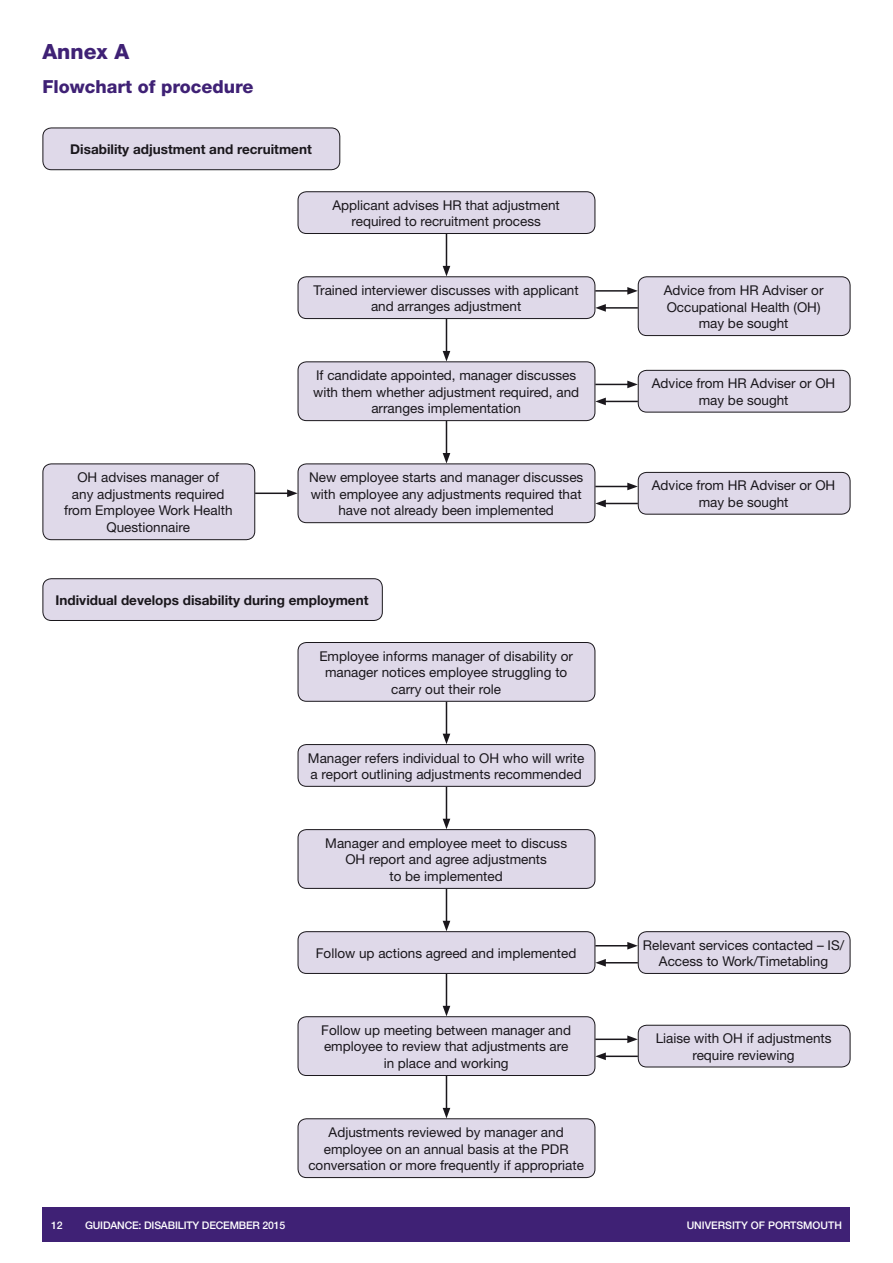
<style>
.page{position:relative;width:893px;height:1263px;background:#fff}
.page>*{position:absolute;margin:0;border:0;box-sizing:border-box;transform-origin:0 0}
.t1{font:800 21px "Helvetica Neue";color:#3f2175}
.t2{font:800 18px "Helvetica Neue";color:#3f2175}
.t3{font:13.5px/16.5px "Helvetica Neue";color:#1a171c;text-align:center}
.t4{font:700 13.5px "Helvetica Neue";color:#1a171c}
.t5{font:500 10.5px "Helvetica Neue";letter-spacing:-.015em;color:#fff}
</style>
<div class="page">
<div style="left:43px;top:1208px;width:807px;height:34px;background:#3f2175"></div>
<div style="left:43px;top:128px;width:297px;height:42px;background:#dfd9e9;border-radius:9px"></div>
<div style="left:43px;top:128px;width:297px;height:42px;border:1px solid #1a171c;border-radius:9px"></div>
<div style="left:43px;top:579px;width:339px;height:41px;background:#dfd9e9;border-radius:9px"></div>
<div style="left:43px;top:578px;width:340px;height:43px;border:1px solid #1a171c;border-radius:9px"></div>
<div style="left:43px;top:464px;width:212px;height:76px;background:#dfd9e9;border-radius:9px"></div>
<div style="left:43px;top:463px;width:212px;height:77px;border:1px solid #1a171c;border-radius:9px"></div>
<div style="left:298px;top:192px;width:297px;height:41px;background:#dfd9e9;border-radius:9px"></div>
<div style="left:298px;top:191px;width:297px;height:43px;border:1px solid #1a171c;border-radius:9px"></div>
<div style="left:298px;top:642px;width:297px;height:59px;background:#dfd9e9;border-radius:9px"></div>
<div style="left:298px;top:642px;width:297px;height:60px;border:1px solid #1a171c;border-radius:9px"></div>
<div style="left:298px;top:277px;width:297px;height:42px;background:#dfd9e9;border-radius:9px"></div>
<div style="left:298px;top:276px;width:297px;height:43px;border:1px solid #1a171c;border-radius:9px"></div>
<div style="left:298px;top:932px;width:297px;height:41px;background:#dfd9e9;border-radius:9px"></div>
<div style="left:298px;top:931px;width:297px;height:43px;border:1px solid #1a171c;border-radius:9px"></div>
<div style="left:298px;top:744px;width:297px;height:42px;background:#dfd9e9;border-radius:9px"></div>
<div style="left:298px;top:744px;width:297px;height:43px;border:1px solid #1a171c;border-radius:9px"></div>
<div style="left:298px;top:362px;width:297px;height:59px;background:#dfd9e9;border-radius:9px"></div>
<div style="left:298px;top:361px;width:297px;height:60px;border:1px solid #1a171c;border-radius:9px"></div>
<div style="left:298px;top:1017px;width:297px;height:58px;background:#dfd9e9;border-radius:9px"></div>
<div style="left:298px;top:1016px;width:297px;height:60px;border:1px solid #1a171c;border-radius:9px"></div>
<div style="left:298px;top:830px;width:297px;height:58px;background:#dfd9e9;border-radius:9px"></div>
<div style="left:298px;top:829px;width:297px;height:60px;border:1px solid #1a171c;border-radius:9px"></div>
<div style="left:298px;top:464px;width:297px;height:59px;background:#dfd9e9;border-radius:9px"></div>
<div style="left:298px;top:463px;width:297px;height:60px;border:1px solid #1a171c;border-radius:9px"></div>
<div style="left:298px;top:1119px;width:297px;height:58px;background:#dfd9e9;border-radius:9px"></div>
<div style="left:298px;top:1118px;width:297px;height:60px;border:1px solid #1a171c;border-radius:9px"></div>
<div style="left:638px;top:277px;width:212px;height:59px;background:#dfd9e9;border-radius:9px"></div>
<div style="left:638px;top:276px;width:212px;height:60px;border:1px solid #1a171c;border-radius:9px"></div>
<div style="left:638px;top:932px;width:212px;height:41px;background:#dfd9e9;border-radius:9px"></div>
<div style="left:638px;top:931px;width:212px;height:43px;border:1px solid #1a171c;border-radius:9px"></div>
<div style="left:638px;top:370px;width:212px;height:42px;background:#dfd9e9;border-radius:9px"></div>
<div style="left:638px;top:370px;width:212px;height:42px;border:1px solid #1a171c;border-radius:9px"></div>
<div style="left:638px;top:1025px;width:212px;height:42px;background:#dfd9e9;border-radius:9px"></div>
<div style="left:638px;top:1025px;width:212px;height:42px;border:1px solid #1a171c;border-radius:9px"></div>
<div style="left:638px;top:472px;width:212px;height:42px;background:#dfd9e9;border-radius:9px"></div>
<div style="left:638px;top:472px;width:212px;height:42px;border:1px solid #1a171c;border-radius:9px"></div>
<hr style="left:446px;top:234px;width:1px;height:34px;background:#1a171c">
<svg style="left:443px;top:266px;width:7px;height:10px"></svg>
<hr style="left:446px;top:702px;width:1px;height:34px;background:#1a171c">
<svg style="left:443px;top:734px;width:7px;height:10px"></svg>
<hr style="left:446px;top:319px;width:1px;height:34px;background:#1a171c">
<svg style="left:443px;top:351px;width:7px;height:10px"></svg>
<hr style="left:446px;top:974px;width:1px;height:34px;background:#1a171c">
<svg style="left:443px;top:1006px;width:7px;height:10px"></svg>
<hr style="left:446px;top:787px;width:1px;height:34px;background:#1a171c">
<svg style="left:443px;top:819px;width:7px;height:10px"></svg>
<hr style="left:446px;top:421px;width:1px;height:34px;background:#1a171c">
<svg style="left:443px;top:453px;width:7px;height:10px"></svg>
<hr style="left:446px;top:1076px;width:1px;height:34px;background:#1a171c">
<svg style="left:443px;top:1108px;width:7px;height:10px"></svg>
<hr style="left:446px;top:889px;width:1px;height:34px;background:#1a171c">
<svg style="left:443px;top:921px;width:7px;height:10px"></svg>
<hr style="left:595px;top:290px;width:35px;height:2px;background:#1a171c">
<svg style="left:627px;top:287px;width:11px;height:8px"></svg>
<hr style="left:595px;top:945px;width:35px;height:1px;background:#1a171c">
<svg style="left:627px;top:942px;width:11px;height:7px"></svg>
<hr style="left:595px;top:384px;width:35px;height:1px;background:#1a171c">
<svg style="left:627px;top:381px;width:11px;height:7px"></svg>
<hr style="left:595px;top:1038px;width:35px;height:2px;background:#1a171c">
<svg style="left:627px;top:1035px;width:11px;height:8px"></svg>
<hr style="left:595px;top:486px;width:35px;height:1px;background:#1a171c">
<svg style="left:627px;top:483px;width:11px;height:7px"></svg>
<hr style="left:603px;top:307px;width:35px;height:2px;background:#1a171c">
<svg style="left:595px;top:304px;width:11px;height:8px"></svg>
<hr style="left:603px;top:962px;width:35px;height:1px;background:#1a171c">
<svg style="left:595px;top:959px;width:11px;height:7px"></svg>
<hr style="left:603px;top:401px;width:35px;height:1px;background:#1a171c">
<svg style="left:595px;top:398px;width:11px;height:7px"></svg>
<hr style="left:603px;top:1055px;width:35px;height:2px;background:#1a171c">
<svg style="left:595px;top:1052px;width:11px;height:8px"></svg>
<hr style="left:603px;top:503px;width:35px;height:1px;background:#1a171c">
<svg style="left:595px;top:500px;width:11px;height:7px"></svg>
<hr style="left:255px;top:492px;width:34px;height:2px;background:#1a171c">
<svg style="left:287px;top:489px;width:11px;height:8px"></svg>
<h1 class="t1" style="left:43px;top:39px;width:88px">Annex A</h1>
<h2 class="t2" style="left:43px;top:76px;width:213px">Flowchart of procedure</h2>
<p class="t4" style="left:70px;top:141px;width:243px">Disability adjustment and recruitment</p>
<p class="t3" style="left:332px;top:196px;width:229px">Applicant advises HR that adjustment required to recruitment process</p>
<p class="t3" style="left:314px;top:281px;width:267px">Trained interviewer discusses with applicant and arranges adjustment</p>
<p class="t3" style="left:64px;top:469px;width:170px">OH advises manager of<br>any adjustments required from Employee Work Health<br>Questionnaire</p>
<p class="t3" style="left:313px;top:367px;width:268px">If candidate appointed, manager discusses with them whether adjustment required, and arranges implementation</p>
<p class="t3" style="left:309px;top:469px;width:276px">New employee starts and manager discusses with employee any adjustments required that have not already been implemented</p>
<p class="t4" style="left:56px;top:592px;width:314px">Individual develops disability during employment</p>
<p class="t3" style="left:319px;top:647px;width:255px">Employee informs manager of disability or manager notices employee struggling to carry out their role</p>
<p class="t3" style="left:308px;top:749px;width:278px;text-align:left">Manager refers individual to OH who will write a report outlining adjustments recommended</p>
<p class="t3" style="left:325px;top:834px;width:243px">Manager and employee meet to discuss<br>OH report and agree adjustments<br>to be implemented</p>
<p class="t3" style="left:316px;top:945px;width:262px">Follow up actions agreed and implemented</p>
<p class="t3" style="left:321px;top:1022px;width:251px">Follow up meeting between manager and employee to review that adjustments are in place and working</p>
<p class="t3" style="left:308px;top:1124px;width:277px">Adjustments reviewed by manager and employee on an annual basis at the PDR conversation or more frequently if appropriate</p>
<p class="t3" style="left:664px;top:282px;width:161px">Advice from HR Adviser or<br>Occupational Health (OH) may be sought</p>
<p class="t3" style="left:652px;top:375px;width:185px">Advice from HR Adviser or OH may be sought</p>
<p class="t3" style="left:652px;top:477px;width:185px">Advice from HR Adviser or OH may be sought</p>
<p class="t3" style="left:643px;top:936px;width:203px">Relevant services contacted – IS/<br>Access to Work/Timetabling</p>
<p class="t3" style="left:656px;top:1030px;width:177px">Liaise with OH if adjustments require reviewing</p>
<p class="t5" style="left:51px;top:1219px;width:13px">12</p>
<p class="t5" style="left:85px;top:1219px;width:202px">GUIDANCE: DISABILITY DECEMBER 2015</p>
<p class="t5" style="left:687px;top:1219px;width:157px">UNIVERSITY OF PORTSMOUTH</p>
</div>
